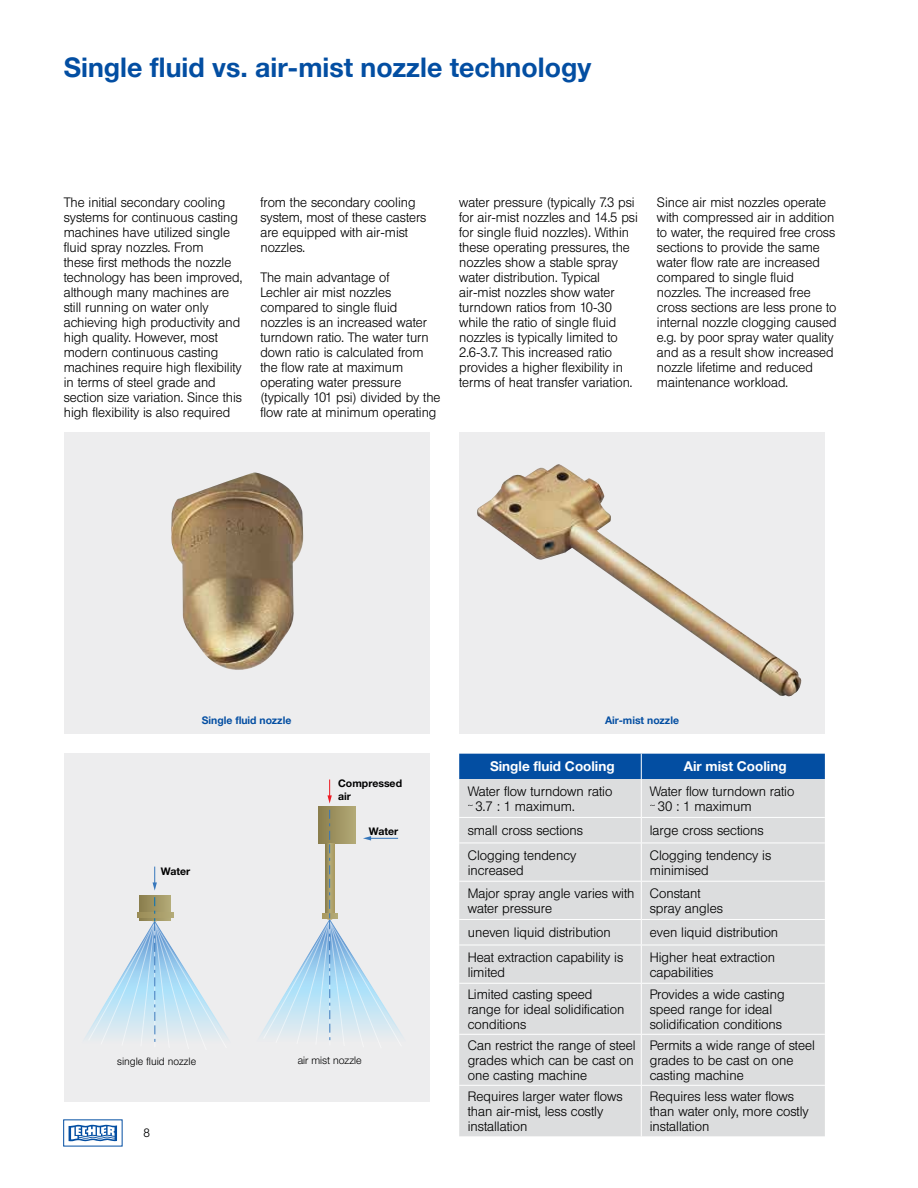
<style>
.page{position:relative;width:918px;height:1188px;background:#fff}
.page>*{position:absolute;margin:0;border:0;box-sizing:border-box;transform-origin:0 0}
.t1{font:700 27px "Helvetica Neue LTW1 G";color:#034ea2}
.t2{font:300 13.5px/15px "Helvetica BQ";color:#000}
.t3{font:700 13.5px "Helvetica Neue LTW1 G";color:#fff}
.t4{font:300 12px "Helvetica BQ";color:#000}
.t5{font:700 10.5px "Helvetica Neue LTW1 G";color:#034ea2}
.t6{font:300 10.5px "Helvetica Neue LTW1 G";color:#000}
.t7{font:700 10.5px/12.6px "Helvetica Neue LTW1 G";color:#000}
.t8{font:300 10.5px "Helvetica BQ";color:#000}
</style>
<div class="page">
<svg style="left:69px;top:1124px;width:48px;height:18px"></svg>
<div style="left:459px;top:779px;width:366px;height:357px;background:#dcddde"></div>
<div style="left:459px;top:754px;width:366px;height:25px;background:#034ea2"></div>
<hr style="left:641px;top:779px;width:1px;height:38px;background:#fff">
<svg style="left:641px;top:818px;width:1px;height:25px"></svg>
<hr style="left:641px;top:843px;width:1px;height:38px;background:#fff">
<hr style="left:641px;top:882px;width:1px;height:37px;background:#fff">
<svg style="left:641px;top:920px;width:1px;height:25px"></svg>
<hr style="left:641px;top:945px;width:1px;height:38px;background:#fff">
<hr style="left:641px;top:984px;width:1px;height:50px;background:#fff">
<hr style="left:641px;top:1035px;width:1px;height:50px;background:#fff">
<hr style="left:641px;top:1086px;width:1px;height:50px;background:#fff">
<hr style="left:459px;top:817px;width:182px;height:1px;background:#fff">
<hr style="left:641px;top:817px;width:184px;height:1px;background:#fff">
<hr style="left:459px;top:843px;width:182px;height:1px;background:#fff">
<hr style="left:641px;top:843px;width:184px;height:1px;background:#fff">
<hr style="left:459px;top:881px;width:182px;height:1px;background:#fff">
<hr style="left:641px;top:881px;width:184px;height:1px;background:#fff">
<hr style="left:459px;top:919px;width:182px;height:1px;background:#fff">
<hr style="left:641px;top:919px;width:184px;height:1px;background:#fff">
<hr style="left:459px;top:945px;width:182px;height:1px;background:#fff">
<hr style="left:641px;top:945px;width:184px;height:1px;background:#fff">
<hr style="left:459px;top:983px;width:182px;height:1px;background:#fff">
<hr style="left:641px;top:983px;width:184px;height:1px;background:#fff">
<hr style="left:459px;top:1034px;width:182px;height:1px;background:#fff">
<hr style="left:641px;top:1034px;width:184px;height:1px;background:#fff">
<hr style="left:459px;top:1085px;width:182px;height:1px;background:#fff">
<hr style="left:641px;top:1085px;width:184px;height:1px;background:#fff">
<div style="left:64px;top:432px;width:365px;height:302px;background:#ededee"></div>
<img style="left:171px;top:473px;width:133px;height:197px">
<div style="left:459px;top:432px;width:366px;height:302px;background:#ededee"></div>
<img style="left:477px;top:464px;width:325px;height:233px">
<div style="left:64px;top:754px;width:365px;height:348px;background:#ededee"></div>
<svg style="left:319px;top:807px;width:37px;height:3px"></svg>
<svg style="left:139px;top:895px;width:31px;height:2px"></svg>
<svg style="left:327px;top:780px;width:5px;height:24px"></svg>
<svg style="left:153px;top:867px;width:4px;height:24px"></svg>
<svg style="left:85px;top:897px;width:143px;height:145px"></svg>
<svg style="left:260px;top:810px;width:142px;height:231px"></svg>
<h1 class="t1" style="left:64px;top:50px;width:529px">Single fluid vs. air-mist nozzle technology</h1>
<p class="t2" style="left:64px;top:195px;width:180px">The initial secondary cooling systems for continuous casting machines have utilized single fluid spray nozzles. From<br>these first methods the nozzle technology has been improved, although many machines are still running on water only achieving high productivity and high quality. However, most modern continuous casting machines require high flexibility in terms of steel grade and section size variation. Since this high flexibility is also required</p>
<p class="t2" style="left:260px;top:195px;width:167px">from the secondary cooling system, most of these casters are equipped with air-mist nozzles.</p>
<p class="t2" style="left:260px;top:270px;width:182px">The main advantage of<br>Lechler air mist nozzles compared to single fluid nozzles is an increased water turndown ratio. The water turn down ratio is calculated from the flow rate at maximum operating water pressure (typically 101 psi) divided by the flow rate at minimum operating</p>
<p class="t2" style="left:459px;top:195px;width:180px">water pressure (typically 7.3 psi for air-mist nozzles and 14.5 psi for single fluid nozzles). Within these operating pressures, the nozzles show a stable spray water distribution. Typical air-mist nozzles show water turndown ratios from 10-30 while the ratio of single fluid nozzles is typically limited to<br>2.6-3.7. This increased ratio provides a higher flexibility in terms of heat transfer variation.</p>
<p class="t2" style="left:657px;top:195px;width:181px">Since air mist nozzles operate with compressed air in addition to water, the required free cross sections to provide the same water flow rate are increased compared to single fluid nozzles. The increased free cross sections are less prone to internal nozzle clogging caused e.g. by poor spray water quality and as a result show increased nozzle lifetime and reduced maintenance workload.</p>
<p class="t5" style="left:202px;top:714px;width:91px">Single fluid nozzle</p>
<p class="t5" style="left:605px;top:714px;width:75px">Air-mist nozzle</p>
<p class="t7" style="left:338px;top:777px;width:65px">Compressed air</p>
<p class="t7" style="left:161px;top:865px;width:31px">Water</p>
<p class="t7" style="left:369px;top:825px;width:31px">Water</p>
<p class="t6" style="left:115px;top:1054px;width:79px">water only noz le</p>
<p class="t6" style="left:298px;top:1054px;width:65px">air mist nozzle</p>
<p class="t8" style="left:117px;top:1055px;width:80px">single fluid nozzle</p>
<p class="t4" style="left:144px;top:1126px;width:8px">8</p>
<p class="t3" style="left:490px;top:758px;width:126px">Single fluid Cooling</p>
<p class="t3" style="left:684px;top:758px;width:104px">Air mist Cooling</p>
<p class="t2" style="left:476px;top:784px;width:138px;text-indent:-8px">Water flow turndown ratio<br>3.7 : 1 maximum.</p>
<p class="t2" style="left:658px;top:784px;width:138px;text-indent:-8px">Water flow turndown ratio<br>30 : 1 maximum</p>
<p class="t2" style="left:468px;top:823px;width:117px">small cross sections</p>
<p class="t2" style="left:650px;top:823px;width:115px">large cross sections</p>
<p class="t2" style="left:468px;top:848px;width:110px">Clogging tendency increased</p>
<p class="t2" style="left:650px;top:848px;width:123px">Clogging tendency is minimised</p>
<p class="t2" style="left:468px;top:886px;width:168px">Major spray angle varies with water pressure</p>
<p class="t2" style="left:650px;top:886px;width:75px">Constant spray angles</p>
<p class="t2" style="left:468px;top:925px;width:145px">uneven liquid distribution</p>
<p class="t2" style="left:650px;top:925px;width:130px">even liquid distribution</p>
<p class="t2" style="left:468px;top:950px;width:157px">Heat extraction capability is limited</p>
<p class="t2" style="left:650px;top:950px;width:127px">Higher heat extraction capabilities</p>
<p class="t2" style="left:468px;top:987px;width:158px">Limited casting speed range for ideal solidification conditions</p>
<p class="t2" style="left:650px;top:987px;width:136px">Provides a wide casting speed range for ideal solidification conditions</p>
<p class="t2" style="left:468px;top:1038px;width:169px">Can restrict the range of steel grades which can be cast on one casting machine</p>
<p class="t2" style="left:650px;top:1038px;width:167px">Permits a wide range of steel grades to be cast on one casting machine</p>
<p class="t2" style="left:468px;top:1089px;width:157px">Requires larger water flows than air-mist, less costly installation</p>
<p class="t2" style="left:650px;top:1089px;width:160px">Requires less water flows than water only, more costly installation</p>
</div>
